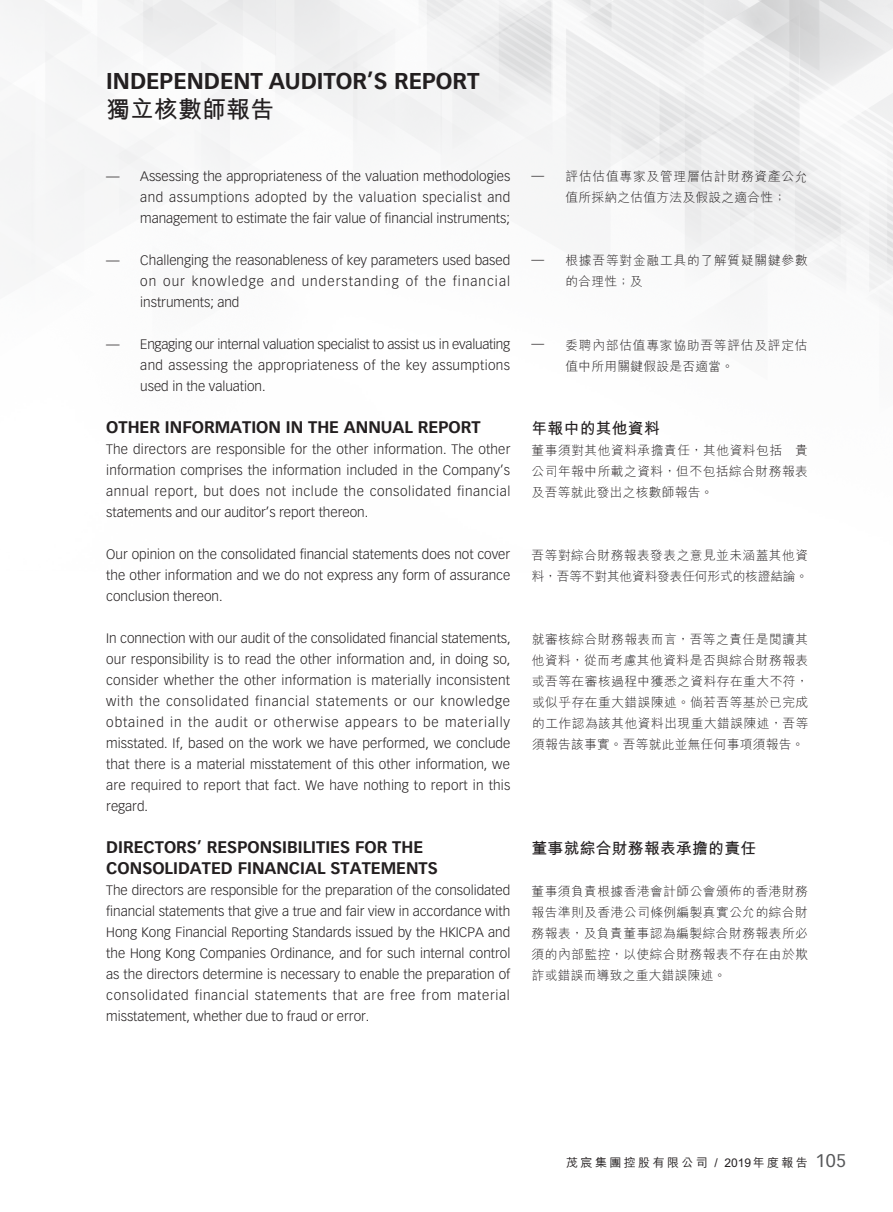
<style>
.page{position:relative;width:893px;height:1212px;background:#fff}
.page>*{position:absolute;margin:0;border:0;box-sizing:border-box;transform-origin:0 0}
.t1{font:700 24px "M Hei HK";color:#231f20}
.t2{font:700 22.5px "Vectora LT Std";color:#231f20}
.t3{font:700 16.5px/21px "Vectora LT Std";color:#231f20}
.t4{font:700 15.75px "M Hei HK";letter-spacing:.02em;color:#231f20}
.t5{font:300 13.5px/21px "Vectora LT Std";color:#231f20;text-align:justify}
.t6{font:300 12.75px/21px "M Hei HK";letter-spacing:.035em;color:#231f20;text-align:justify}
.t7{font:300 12.75px/21px "M Hei HK";letter-spacing:.06em;color:#231f20}
.t8{font:500 12px "M Hei HK";letter-spacing:.2em;color:#231f20}
.s1{font-family:"Vectora LT Std";font-weight:400;font-size:18px;color:#57585a}
</style>
<div class="page">
<h2 class="t2" style="left:106px;top:67px;width:23px">INDEPENDENT</h2>
<h2 class="t2" style="left:269px;top:67px;width:31px">AUDITOR</h2>
<h2 class="t2" style="left:367px;top:67px;width:57px">’S REPORT</h2>
<h1 class="t1" style="left:106px;top:92px;width:169px">獨立核數師報告</h1>
<p class="t5" style="left:140px;top:166px;width:372px;text-indent:-34px">— Assessing the appropriateness of the valuation methodologies and assumptions adopted by the valuation specialist and management to estimate the fair value of financial instruments;</p>
<p class="t5" style="left:140px;top:250px;width:371px;text-indent:-34px">— Challenging the reasonableness of key parameters used based on our knowledge and understanding of the financial instruments; and</p>
<p class="t5" style="left:140px;top:334px;width:371px;text-indent:-34px">— Engaging our internal valuation specialist to assist us in evaluating and assessing the appropriateness of the key assumptions used in the valuation.</p>
<p class="t3" style="left:106px;top:417px;width:376px">OTHER INFORMATION IN THE ANNUAL REPORT</p>
<p class="t5" style="left:106px;top:439px;width:406px">The directors are responsible for the other information. The other information comprises the information included in the Company’s annual report, but does not include the consolidated financial statements and our auditor’s report thereon.</p>
<p class="t5" style="left:106px;top:544px;width:405px">Our opinion on the consolidated financial statements does not cover the other information and we do not express any form of assurance conclusion thereon.</p>
<p class="t5" style="left:106px;top:628px;width:406px">In connection with our audit of the consolidated financial statements, our responsibility is to read the other information and, in doing so, consider whether the other information is materially inconsistent with the consolidated financial statements or our knowledge obtained in the audit or otherwise appears to be materially misstated. If, based on the work we have performed, we conclude that there is a material misstatement of this other information, we are required to report that fact. We have nothing to report in this regard.</p>
<p class="t3" style="left:106px;top:837px;width:333px">DIRECTORS’ RESPONSIBILITIES FOR THE<br>CONSOLIDATED FINANCIAL STATEMENTS</p>
<p class="t5" style="left:106px;top:880px;width:406px">The directors are responsible for the preparation of the consolidated financial statements that give a true and fair view in accordance with Hong Kong Financial Reporting Standards issued by the HKICPA and the Hong Kong Companies Ordinance, and for such internal control as the directors determine is necessary to enable the preparation of consolidated financial statements that are free from material misstatement, whether due to fraud or error.</p>
<p class="t7" style="left:565px;top:166px;width:244px;text-indent:-34px"><sup>—</sup> 評估估值專家及管理層估計財務資產公允值所採納之估值方法及假設之適合性；</p>
<p class="t7" style="left:565px;top:250px;width:244px;text-indent:-34px"><sup>—</sup> 根據吾等對金融工具的了解質疑關鍵參數的合理性；及</p>
<p class="t7" style="left:565px;top:334px;width:244px;text-indent:-34px"><sup>—</sup> 委聘內部估值專家協助吾等評估及評定估值中所用關鍵假設是否適當。</p>
<p class="t4" style="left:531px;top:416px;width:130px">年報中的其他資料</p>
<p class="t6" style="left:531px;top:439px;width:278px">董事須對其他資料承擔責任，其他資料包括 貴公司年報中所載之資料，但不包括綜合財務報表及吾等就此發出之核數師報告。</p>
<p class="t6" style="left:532px;top:544px;width:278px">吾等對綜合財務報表發表之意見並未涵蓋其他資料，吾等不對其他資料發表任何形式的核證結論。</p>
<p class="t6" style="left:532px;top:628px;width:278px">就審核綜合財務報表而言，吾等之責任是閱讀其他資料，從而考慮其他資料是否與綜合財務報表或吾等在審核過程中獲悉之資料存在重大不符，或似乎存在重大錯誤陳述。倘若吾等基於已完成的工作認為該其他資料出現重大錯誤陳述，吾等須報告該事實。吾等就此並無任何事項須報告。</p>
<p class="t4" style="left:531px;top:836px;width:226px">董事就綜合財務報表承擔的責任</p>
<p class="t6" style="left:531px;top:880px;width:278px">董事須負責根據香港會計師公會頒佈的香港財務報告準則及香港公司條例編製真實公允的綜合財務報表，及負責董事認為編製綜合財務報表所必須的內部監控，以使綜合財務報表不存在由於欺詐或錯誤而導致之重大錯誤陳述。</p>
<p class="t8" style="left:566px;top:1153px;width:281px">茂宸集團控股有限公司 / 2019年度報告 <span class="s1">105</span></p>
</div>
